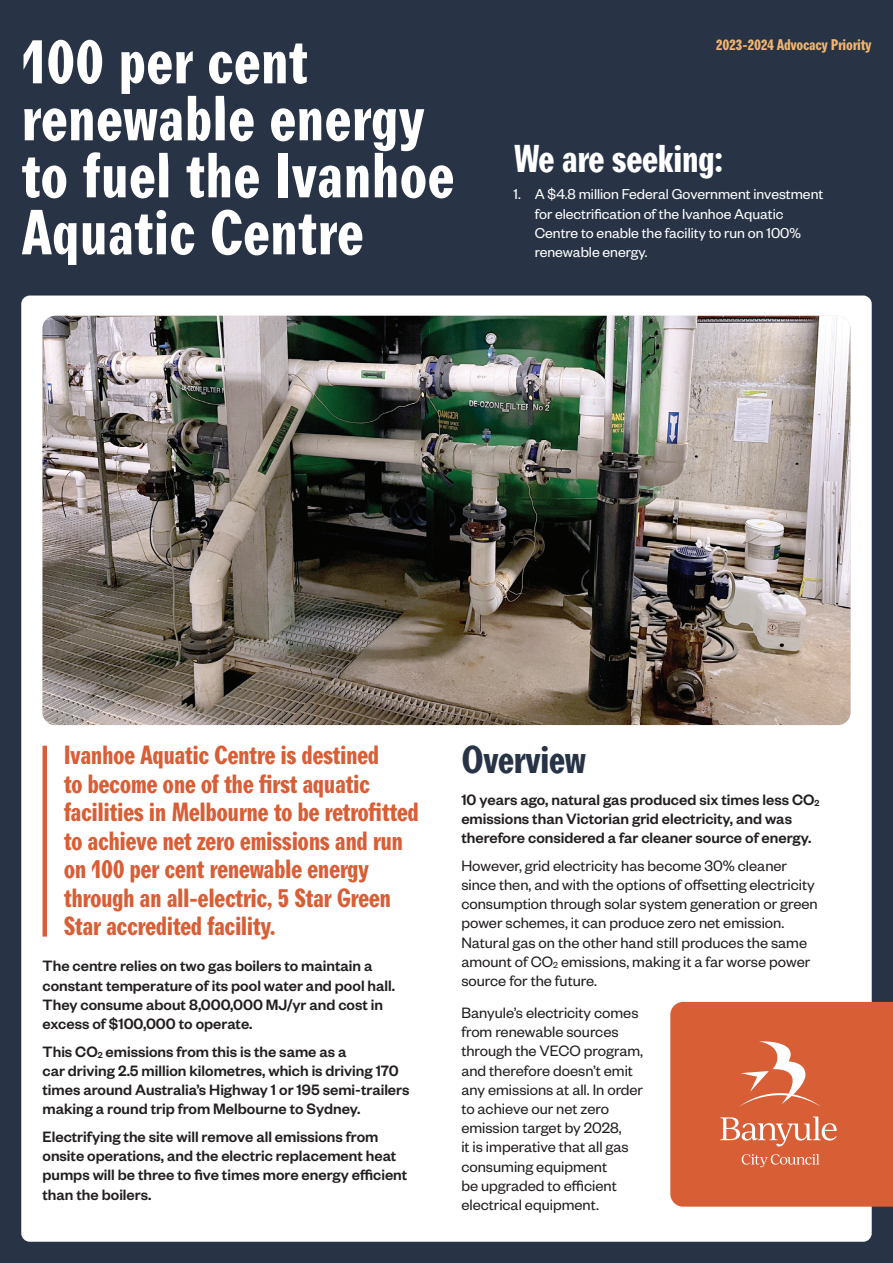
<style>
.page{position:relative;width:893px;height:1263px;background:#283446}
.page>*{position:absolute;margin:0;border:0;box-sizing:border-box;transform-origin:0 0}
.t1{font:61.5px/57px "Agipo Bold Cond";color:#fff}
.t2{font:37.5px "Agipo Bold Cond";letter-spacing:-.02em;color:#fff}
.t3{font:37.5px "Agipo Bold Cond";letter-spacing:-.02em;color:#283446}
.t4{font:25.5px/28.5px "Agipo Bold Cond";letter-spacing:-.02em;color:#d85e36}
.t5{font:500 16.5px/19.2px "Founders Grotesk";color:#231f20}
.t6{font:16.5px/19.2px "Founders Grotesk";color:#231f20}
.t7{font:15.75px/19.2px "Founders Grotesk";color:#fff}
.t8{font:15px "Agipo Bold Cond";letter-spacing:-.02em;color:#f2b66f}
.s1{font-size:9.6px}
</style>
<div class="page">
<div style="left:21px;top:296px;width:851px;height:946px;background:#fff;border-radius:9px"></div>
<div style="left:670px;top:1002px;width:223px;height:205px;background:#d85e36"></div>
<svg style="left:720px;top:1116px;width:117px;height:30px"></svg>
<svg style="left:742px;top:1154px;width:77px;height:13px"></svg>
<svg style="left:739px;top:1041px;width:82px;height:66px"></svg>
<img style="left:43px;top:316px;width:807px;height:409px">
<hr style="left:43px;top:746px;width:4px;height:190px;background:#d85e36">
<p class="t1" style="left:21px;top:28px;width:288px">100 per cent</p>
<p class="t1" style="left:21px;top:85px;width:435px">renewable energy to fuel the Ivanhoe<br>Aquatic Centre</p>
<p class="t8" style="left:716px;top:33px;width:158px">2023-2024 Advocacy Priority</p>
<p class="t2" style="left:513px;top:129px;width:211px">We are seeking:</p>
<p class="t7" style="left:535px;top:184px;width:290px;text-indent:-21px">1. A $4.8 million Federal Government investment for electrification of the Ivanhoe Aquatic Centre to enable the facility to run on 100% renewable energy.</p>
<p class="t4" style="left:64px;top:739px;width:357px">Ivanhoe Aquatic Centre is destined<br>to become one of the first aquatic facilities in Melbourne to be retrofitted to achieve net zero emissions and run on 100 per cent renewable energy through an all-electric, 5 Star Green Star accredited facility.</p>
<p class="t5" style="left:43px;top:956px;width:354px">The centre relies on two gas boilers to maintain a constant temperature of its pool water and pool hall.<br>They consume about 8,000,000 MJ/yr and cost in excess of $100,000 to operate.</p>
<p class="t5" style="left:43px;top:1041px;width:368px">This CO<span class="s1">2</span> emissions from this is the same as a<br>car driving 2.5 million kilometres, which is driving 170 times around Australia’s Highway 1 or 195 semi-trailers making a round trip from Melbourne to Sydney.</p>
<p class="t5" style="left:43px;top:1126px;width:366px">Electrifying the site will remove all emissions from onsite operations, and the electric replacement heat pumps will be three to five times more energy efficient than the boilers.</p>
<p class="t3" style="left:461px;top:730px;width:126px">Overview</p>
<p class="t5" style="left:461px;top:789px;width:359px">10 years ago, natural gas produced six times less CO<span class="s1">2 </span>emissions than Victorian grid electricity, and was therefore considered a far cleaner source of energy.</p>
<p class="t6" style="left:461px;top:855px;width:358px">However, grid electricity has become 30% cleaner since then, and with the options of offsetting electricity consumption through solar system generation or green power schemes, it can produce zero net emission.<br>Natural gas on the other hand still produces the same amount of CO<span class="s1">2</span> emissions, making it a far worse power source for the future.</p>
<p class="t6" style="left:461px;top:1002px;width:183px">Banyule’s electricity comes from renewable sources through the VECO program, and therefore doesn’t emit any emissions at all. In order to achieve our net zero emission target by 2028,<br>it is imperative that all gas consuming equipment<br>be upgraded to efficient electrical equipment.</p>
</div>
